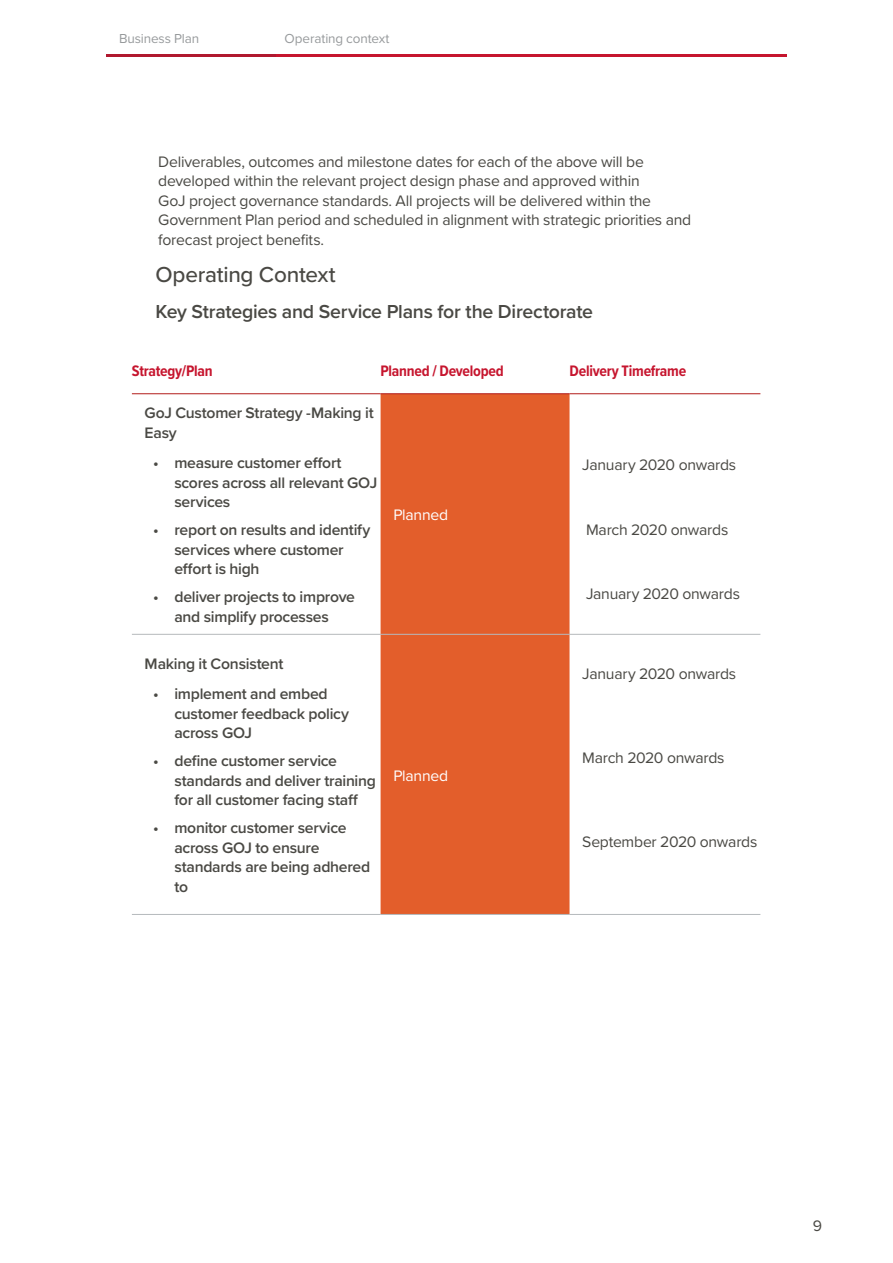
<style>
.page{position:relative;width:893px;height:1263px;background:#fff}
.page>*{position:absolute;margin:0;border:0;box-sizing:border-box;transform-origin:0 0}
.t1{font:500 22.5px "Proxima Nova";letter-spacing:-.01em;color:#4a4944}
.t2{font:600 19.5px "Proxima Nova";letter-spacing:-.015em;color:#4a4944}
.t3{font:600 15.75px/19.5px "Proxima Nova";letter-spacing:-.015em;color:#4a4944}
.t4{font:15.75px/19.5px "Proxima Nova";letter-spacing:-.015em;color:#4a4944}
.t5{font:700 15.75px "Proxima Nova Cond";letter-spacing:-.015em;color:#c6152e}
.t6{font:15.75px "Proxima Nova";letter-spacing:-.015em;color:#fff}
.t7{font:13.5px "Proxima Nova";letter-spacing:-.01em;color:#979a9c}
</style>
<div class="page">
<hr style="left:106px;top:54px;width:170px;height:2px;background:#b0182f">
<hr style="left:276px;top:54px;width:170px;height:2px;background:#c6152e">
<hr style="left:446px;top:54px;width:171px;height:2px;background:#c6152e">
<hr style="left:617px;top:54px;width:170px;height:2px;background:#c6152e">
<div style="left:381px;top:394px;width:188px;height:520px;background:#e35e2b"></div>
<hr style="left:381px;top:393px;width:188px;height:1px;background:#b21c1a">
<hr style="left:569px;top:393px;width:191px;height:1px;background:#b21c1a">
<hr style="left:132px;top:393px;width:249px;height:1px;background:#b21c1a">
<hr style="left:132px;top:634px;width:249px;height:1px;background:#b5b9bc">
<hr style="left:381px;top:634px;width:188px;height:1px;background:#b5b9bc">
<hr style="left:569px;top:634px;width:191px;height:1px;background:#b5b9bc">
<hr style="left:132px;top:914px;width:249px;height:1px;background:#b5b9bc">
<hr style="left:381px;top:914px;width:188px;height:1px;background:#b5b9bc">
<hr style="left:569px;top:914px;width:191px;height:1px;background:#b5b9bc">
<p class="t7" style="left:119px;top:28px;width:82px">Business Plan</p>
<p class="t7" style="left:285px;top:28px;width:107px">Operating context</p>
<p class="t4" style="left:158px;top:151px;width:534px">Deliverables, outcomes and milestone dates for each of the above will be developed within the relevant project design phase and approved within<br>GoJ project governance standards. All projects will be delivered within the Government Plan period and scheduled in alignment with strategic priorities and forecast project benefits.</p>
<h1 class="t1" style="left:156px;top:258px;width:182px">Operating Context</h1>
<p class="t2" style="left:156px;top:296px;width:439px">Key Strategies and Service Plans for the Directorate</p>
<p class="t5" style="left:132px;top:359px;width:82px">Strategy/Plan</p>
<p class="t5" style="left:381px;top:359px;width:125px">Planned / Developed</p>
<p class="t5" style="left:569px;top:359px;width:118px">Delivery Timeframe</p>
<p class="t3" style="left:145px;top:403px;width:231px">GoJ Customer Strategy -Making it<br>Easy</p>
<p class="t3" style="left:174px;top:453px;width:204px;text-indent:-21px">• measure customer effort scores across all relevant GOJ services</p>
<p class="t3" style="left:174px;top:520px;width:197px;text-indent:-21px">• report on results and identify services where customer effort is high</p>
<p class="t3" style="left:153px;top:587px;width:203px;text-align:center">• deliver projects to improve and simplify processes</p>
<p class="t4" style="left:582px;top:454px;width:155px">January 2020 onwards</p>
<p class="t6" style="left:393px;top:503px;width:56px">Planned</p>
<p class="t4" style="left:586px;top:519px;width:144px">March 2020 onwards</p>
<p class="t4" style="left:586px;top:583px;width:155px">January 2020 onwards</p>
<p class="t3" style="left:145px;top:654px;width:140px">Making it Consistent</p>
<p class="t3" style="left:174px;top:684px;width:176px;text-indent:-21px">• implement and embed customer feedback policy across GOJ</p>
<p class="t3" style="left:174px;top:751px;width:203px;text-indent:-21px">• define customer service standards and deliver training for all customer facing staff</p>
<p class="t3" style="left:174px;top:818px;width:197px;text-indent:-21px">• monitor customer service across GOJ to ensure standards are being adhered to</p>
<p class="t6" style="left:393px;top:763px;width:56px">Planned</p>
<p class="t4" style="left:582px;top:663px;width:155px">January 2020 onwards</p>
<p class="t4" style="left:582px;top:747px;width:144px">March 2020 onwards</p>
<p class="t4" style="left:582px;top:831px;width:177px">September 2020 onwards</p>
<p class="t4" style="left:813px;top:1215px;width:11px">9</p>
</div>
